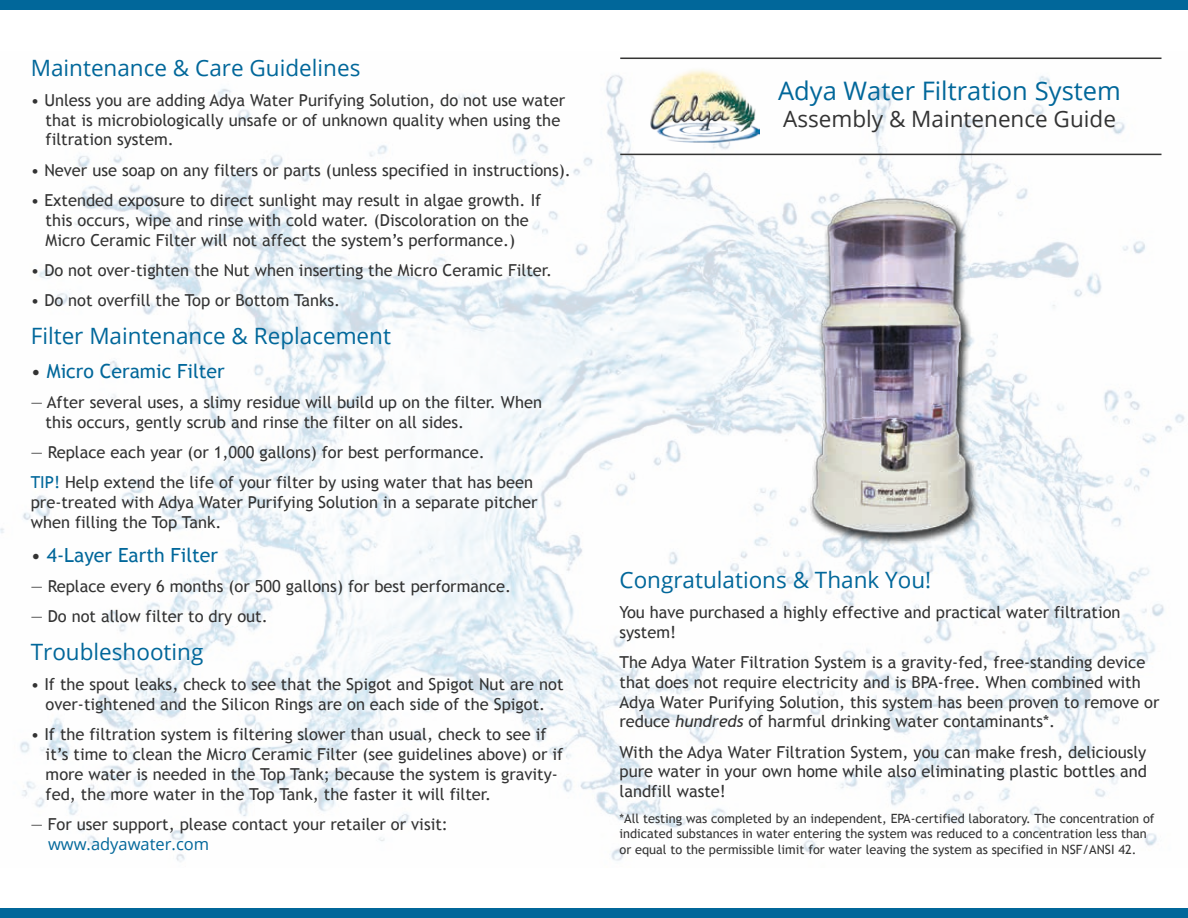
<style>
.page{position:relative;width:1188px;height:918px;background:#fff}
.page>*{position:absolute;margin:0;border:0;box-sizing:border-box;transform-origin:0 0}
.t1{font:25.5px "Open Sans";color:#01679a}
.t2{font:22.5px "Open Sans";color:#01679a}
.t3{font:22.5px "Open Sans";color:#333}
.t4{font:19.5px "Trebuchet MS";color:#01679a}
.t5{font:16.5px/19.8px "Trebuchet MS";color:#333}
.t6{font:16.5px "Open Sans";color:#01679a}
.t7{font:12.75px/15.3px "Trebuchet MS";color:#333}
.s1{color:#333}
.s2{color:#00679a}
.s3{font-style:italic}
</style>
<div class="page">
<img style="left:0;top:57px;width:1185px;height:805px">
<hr style="left:620px;top:154px;width:542px;height:1px;background:#343433">
<hr style="left:620px;top:58px;width:542px;height:1px;background:#343433">
<img style="left:648px;top:67px;width:111px;height:77px">
<img style="left:741px;top:178px;width:299px;height:374px">
<div style="left:0;top:0;width:1188px;height:9px;background:#01679a"></div>
<div style="left:0;top:909px;width:1188px;height:9px;background:#01679a"></div>
<h2 class="t2" style="left:31px;top:52px;width:331px">Maintenance &amp; Care Guidelines</h2>
<p class="t5" style="left:46px;top:90px;width:521px;text-indent:-15px">• Unless you are adding Adya Water Purifying Solution, do not use water that is microbiologically unsafe or of unknown quality when using the filtration system.</p>
<p class="t5" style="left:31px;top:160px;width:542px">• Never use soap on any filters or parts (unless specified in instructions).</p>
<p class="t5" style="left:46px;top:191px;width:497px;text-indent:-15px">• Extended exposure to direct sunlight may result in algae growth. If this occurs, wipe and rinse with cold water. (Discoloration on the<br>Micro Ceramic Filter will not affect the system’s performance.)</p>
<p class="t5" style="left:31px;top:260px;width:523px">• Do not over-tighten the Nut when inserting the Micro Ceramic Filter.</p>
<p class="t5" style="left:31px;top:291px;width:311px">• Do not overfill the Top or Bottom Tanks.</p>
<h2 class="t2" style="left:31px;top:320px;width:362px">Filter Maintenance &amp; Replacement</h2>
<p class="t4" style="left:31px;top:359px;width:195px"><span class="s1">•</span> Micro Ceramic Filter</p>
<p class="t5" style="left:46px;top:392px;width:498px;text-indent:-15px">— After several uses, a slimy residue will build up on the filter. When this occurs, gently scrub and rinse the filter on all sides.</p>
<p class="t5" style="left:31px;top:437px;width:504px;line-height:30.3px">— Replace each year (or 1,000 gallons) for best performance.<br><span class="s2">TIP!</span> Help extend the life of your filter by using water that has been</p>
<p class="t5" style="left:31px;top:493px;width:508px">pre-treated with Adya Water Purifying Solution in a separate pitcher when filling the Top Tank.</p>
<p class="t4" style="left:31px;top:544px;width:189px"><span class="s1">•</span> 4-Layer Earth Filter</p>
<p class="t5" style="left:31px;top:577px;width:482px">— Replace every 6 months (or 500 gallons) for best performance.</p>
<p class="t5" style="left:31px;top:607px;width:239px">— Do not allow filter to dry out.</p>
<h2 class="t2" style="left:31px;top:636px;width:174px">Troubleshooting</h2>
<p class="t5" style="left:31px;top:675px;width:534px;text-align:center">• If the spout leaks, check to see that the Spigot and Spigot Nut are not over-tightened and the Silicon Rings are on each side of the Spigot.</p>
<p class="t5" style="left:46px;top:725px;width:519px;text-indent:-15px">• If the filtration system is filtering slower than usual, check to see if it’s time to clean the Micro Ceramic Filter (see guidelines above) or if more water is needed in the Top Tank; because the system is gravity&shy;fed, the more water in the Top Tank, the faster it will filter.</p>
<p class="t5" style="left:31px;top:815px;width:419px">— For user support, please contact your retailer or visit:</p>
<p class="t6" style="left:48px;top:833px;width:163px">www.adyawater.com</p>
<h1 class="t1" style="left:778px;top:73px;width:344px">Adya Water Filtration System</h1>
<h2 class="t3" style="left:783px;top:104px;width:334px">Assembly &amp; Maintenence Guide</h2>
<h2 class="t2" style="left:619px;top:564px;width:313px">Congratulations &amp; Thank You!</h2>
<p class="t5" style="left:619px;top:602px;width:503px">You have purchased a highly effective and practical water filtration system!</p>
<p class="t5" style="left:619px;top:652px;width:542px">The Adya Water Filtration System is a gravity-fed, free-standing device that does not require electricity and is BPA-free. When combined with Adya Water Purifying Solution, this system has been proven to remove or reduce <span class="s3">hundreds</span> of harmful drinking water contaminants*.</p>
<p class="t5" style="left:619px;top:742px;width:529px;text-align:justify">With the Adya Water Filtration System, you can make fresh, deliciously pure water in your own home while also eliminating plastic bottles and landfill waste!</p>
<p class="t7" style="left:619px;top:811px;width:537px">*All testing was completed by an independent, EPA-certified laboratory. The concentration of indicated substances in water entering the system was reduced to a concentration less than or equal to the permissible limit for water leaving the system as specified in NSF/ANSI 42.</p>
</div>
